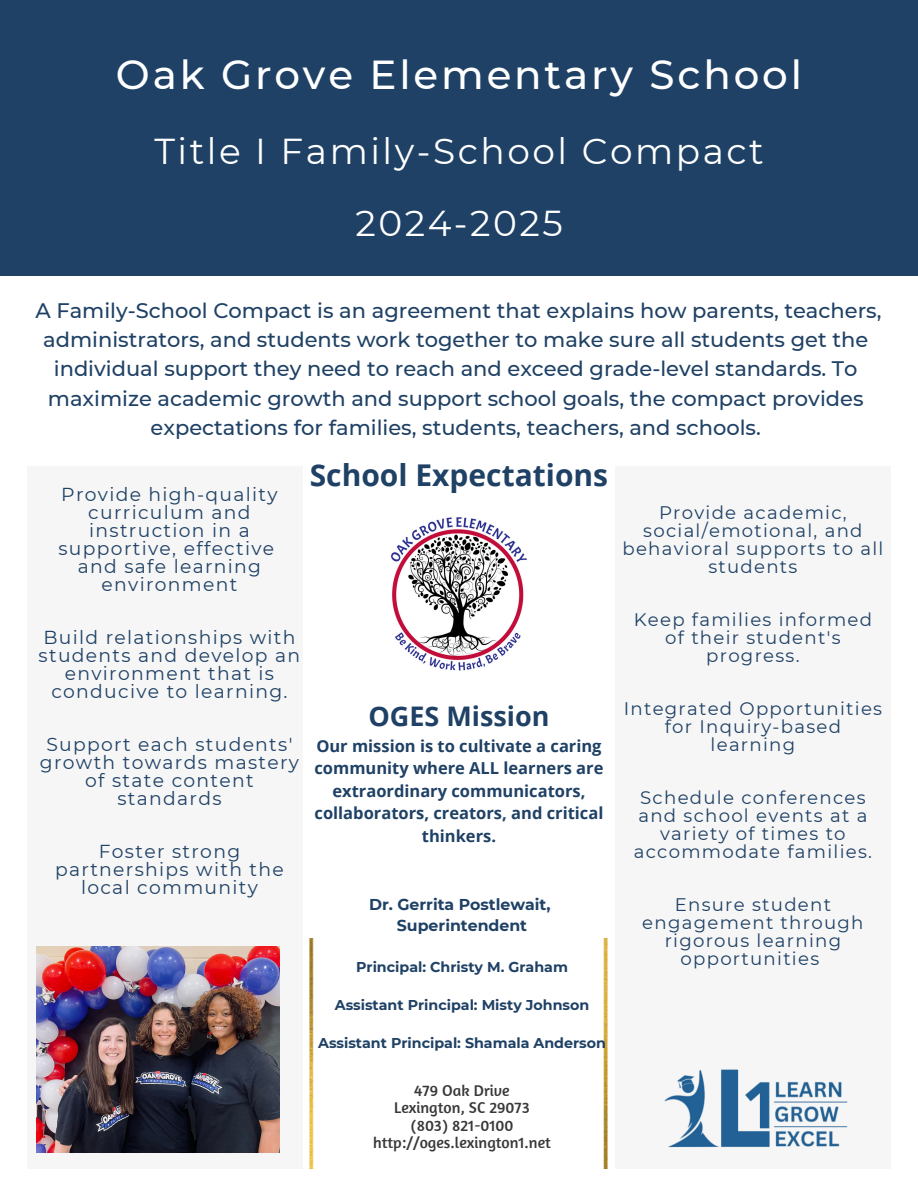
<style>
.page{position:relative;width:918px;height:1188px;background:#fff}
.page>*{position:absolute;margin:0;border:0;box-sizing:border-box;transform-origin:0 0}
.t1{font:500 40.35px "Montserrat";letter-spacing:.07em;color:#fff}
.t2{font:36px "Montserrat";letter-spacing:.07em;color:#fff}
.t3{font:700 30px "Open Sans";color:#1f4165}
.t4{font:700 27px "Open Sans";color:#1f4165}
.t5{font:500 21px/29.2px "Montserrat";color:#1f4165;text-align:center}
.t6{font:18.75px/18px "Montserrat";letter-spacing:.07em;color:#1f4165;text-align:center}
.t7{font:18.15px/18px "Montserrat";letter-spacing:.07em;color:#1f4165;text-align:center}
.t8{font:700 16.5px/22.5px "Open Sans";color:#1f4165;text-align:center}
.t9{font:15.9px "Amaranth";color:#383838}
.t10{font:700 15.75px/21.3px "Montserrat";color:#1f4165;text-align:center}
.t11{font:700 14.25px "Montserrat";color:#1f4165}
</style>
<div class="page">
<div style="left:0;top:0;width:918px;height:276px;background:#1f4165"></div>
<div style="left:27px;top:466px;width:276px;height:702px;background:#f6f6f6"></div>
<div style="left:615px;top:466px;width:276px;height:702px;background:#f6f6f6"></div>
<img style="left:310px;top:938px;width:298px;height:231px">
<img style="left:391px;top:517px;width:136px;height:154px">
<img style="left:36px;top:946px;width:243px;height:206px">
<img style="left:664px;top:1069px;width:184px;height:79px">
<p class="t1" style="left:116px;top:50px;width:688px">Oak Grove Elementary School</p>
<h5 class="t2" style="left:154px;top:129px;width:611px">Title I Family-School Compact</h5>
<h5 class="t2" style="left:355px;top:201px;width:209px">2024-2025</h5>
<h3 class="t5" style="left:35px;top:296px;width:848px">A Family-School Compact is an agreement that explains how parents, teachers, administrators, and students work together to make sure all students get the individual support they need to reach and exceed grade-level standards. To maximize academic growth and support school goals, the compact provides expectations for families, students, teachers, and schools.</h3>
<h5 class="t6" style="left:59px;top:485px;width:221px">Provide high-quality curriculum and instruction in a supportive, effective and safe learning environment</h5>
<h5 class="t6" style="left:39px;top:628px;width:263px">Build relationships with students and develop an environment that is conducive to learning.</h5>
<h5 class="t6" style="left:40px;top:735px;width:261px">Support each students' growth towards mastery of state content standards</h5>
<h5 class="t6" style="left:55px;top:842px;width:230px">Foster strong partnerships with the local community</h5>
<h5 class="t3" style="left:310px;top:454px;width:300px">School Expectations</h5>
<h1 class="t4" style="left:368px;top:697px;width:183px">OGES Mission</h1>
<h1 class="t8" style="left:314px;top:734px;width:291px">Our mission is to cultivate a caring community where ALL learners are extraordinary communicators, collaborators, creators, and critical thinkers.</h1>
<h5 class="t10" style="left:369px;top:894px;width:183px">Dr. Gerrita Postlewait,<br>Superintendent</h5>
<p class="t11" style="left:356px;top:958px;width:213px">Principal: Christy M. Graham</p>
<p class="t11" style="left:335px;top:996px;width:256px">Assistant Principal: Misty Johnson</p>
<h5 class="t11" style="left:318px;top:1035px;width:289px">Assistant Principal: Shamala Anderson</h5>
<p class="t9" style="left:414px;top:1080px;width:97px">479 Oak Drive</p>
<p class="t9" style="left:394px;top:1098px;width:137px">Lexington, SC 29073</p>
<p class="t9" style="left:411px;top:1115px;width:104px">(803) 821-0100</p>
<p class="t9" style="left:373px;top:1132px;width:179px">http://oges.lexington1.net</p>
<p class="t7" style="left:622px;top:504px;width:262px">Provide academic, social/emotional, and behavioral supports to all students</p>
<p class="t7" style="left:634px;top:610px;width:240px">Keep families informed of their student's progress.</p>
<h6 class="t7" style="left:624px;top:699px;width:260px">Integrated Opportunities for Inquiry-based learning</h6>
<h6 class="t7" style="left:634px;top:788px;width:240px">Schedule conferences and school events at a variety of times to accommodate families.</h6>
<p class="t7" style="left:642px;top:895px;width:223px">Ensure student engagement through rigorous learning opportunities</p>
</div>
